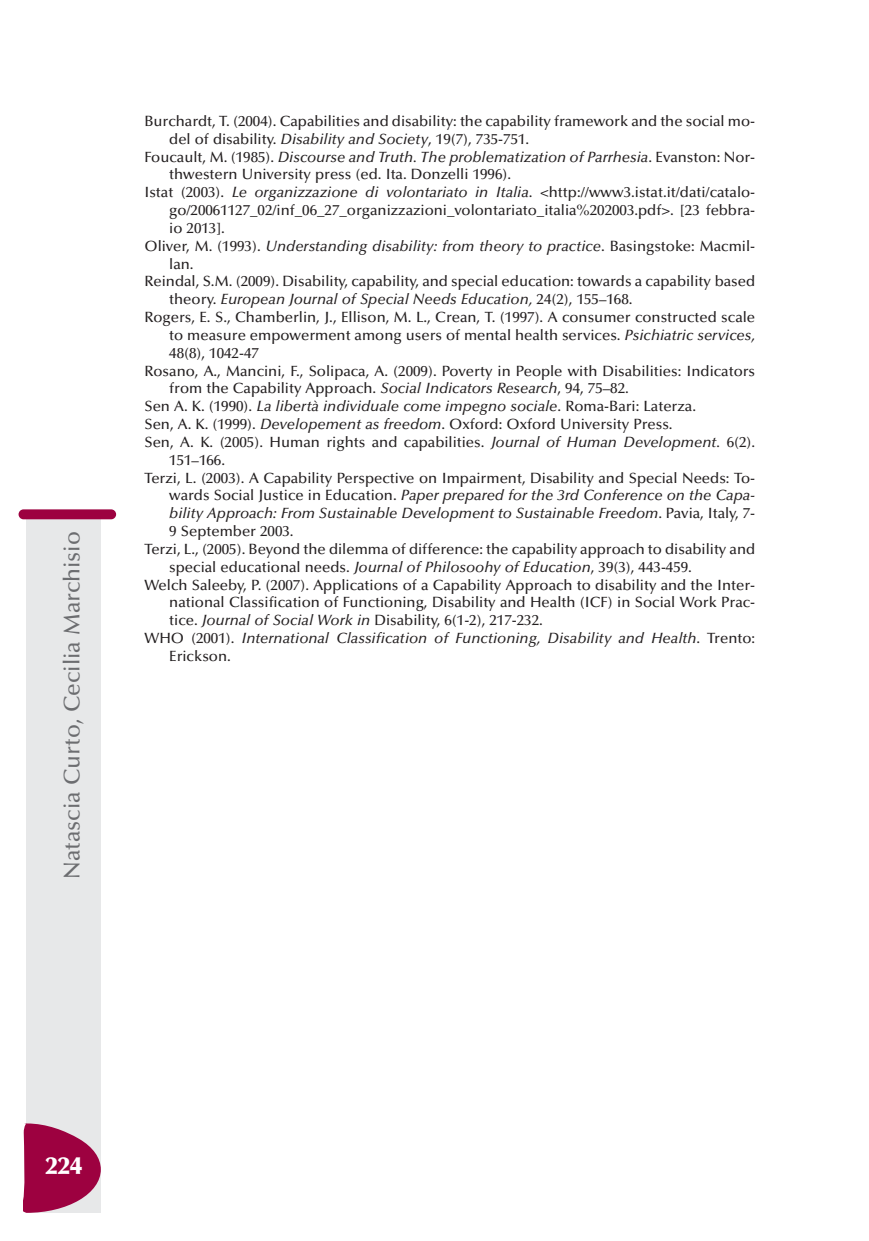
<style>
.page{position:relative;width:869px;height:1241px;background:#fff}
.page>*{position:absolute;margin:0;border:0;box-sizing:border-box;transform-origin:0 0}
.t1{font:900 24.5px "Optima";color:#fff}
.t2{font:500 22.75px "Optima";color:#6c6d70}
.t3{font:500 14.88px "Optima";color:#231f20}
.t4{font:italic 500 14.88px "Optima";color:#231f20}
.s1{font-style:italic}
.s2{font-style:normal}
</style>
<div class="page">
<div style="left:27px;top:517px;width:74px;height:695px;background:#e7e8e9"></div>
<div style="left:19px;top:509px;width:97px;height:10px;background:#9d0140;border-radius:5px"></div>
<svg style="left:23px;top:1122px;width:78px;height:90px"></svg>
<h2 class="t2" style="left:63px;top:878px;width:349px;rotate:-90deg">Natascia Curto, Cecilia Marchisio</h2>
<p class="t3" style="left:144px;top:115px;width:612px">Burchardt, T. (2004). Capabilities and disability: the capability framework and the social mo-</p>
<p class="t3" style="left:169px;top:133px;width:361px">del of disability. <span class="s1">Disability and Society</span>, 19(7), 735-751.</p>
<p class="t4" style="left:144px;top:151px;width:612px"><span class="s2">Foucault, M. (1985).</span> Discourse and Truth. The problematization of Parrhesia<span class="s2">. Evanston: Nor-</span></p>
<p class="t3" style="left:169px;top:168px;width:343px">thwestern University press (ed. Ita. Donzelli 1996).</p>
<p class="t3" style="left:144px;top:186px;width:612px">Istat (2003). <span class="s1">Le organizzazione di volontariato in Italia</span>. &lt;http://www3.istat.it/dati/catalo-</p>
<p class="t3" style="left:169px;top:204px;width:587px">go/20061127_02/inf_06_27_organizzazioni_volontariato_italia%202003.pdf&gt;. [23 febbra-</p>
<p class="t3" style="left:169px;top:222px;width:57px">io 2013].</p>
<p class="t4" style="left:144px;top:240px;width:612px"><span class="s2">Oliver, M. (1993).</span> Understanding disability: from theory to practice<span class="s2">. Basingstoke: Macmil-</span></p>
<p class="t3" style="left:169px;top:258px;width:26px">lan.</p>
<p class="t3" style="left:144px;top:275px;width:612px">Reindal, S.M. (2009). Disability, capability, and special education: towards a capability based</p>
<p class="t4" style="left:169px;top:293px;width:464px"><span class="s2">theory.</span> European Journal of Special Needs Education, <span class="s2">24(2), 155–168.</span></p>
<p class="t3" style="left:144px;top:311px;width:612px">Rogers, E. S., Chamberlin, J., Ellison, M. L., Crean, T. (1997). A consumer constructed scale</p>
<p class="t3" style="left:169px;top:329px;width:587px">to measure empowerment among users of mental health services. <span class="s1">Psichiatric services,</span></p>
<p class="t3" style="left:169px;top:347px;width:91px">48(8), 1042-47</p>
<p class="t3" style="left:144px;top:365px;width:612px">Rosano, A., Mancini, F., Solipaca, A. (2009). Poverty in People with Disabilities: Indicators</p>
<p class="t3" style="left:169px;top:382px;width:461px">from the Capability Approach. <span class="s1">Social Indicators Research</span>, 94, 75–82.</p>
<p class="t4" style="left:144px;top:400px;width:553px"><span class="s2">Sen A. K. (1990).</span> La libertà individuale come impegno sociale<span class="s2">. Roma-Bari: Laterza.</span></p>
<p class="t3" style="left:144px;top:418px;width:529px">Sen, A. K. (1999). <span class="s1">Developement as freedom</span>. Oxford: Oxford University Press.</p>
<p class="t3" style="left:144px;top:436px;width:612px">Sen, A. K. (2005). Human rights and capabilities. <span class="s1">Journal of Human Development.</span> 6(2).</p>
<p class="t3" style="left:169px;top:454px;width:57px">151–166.</p>
<p class="t3" style="left:144px;top:471px;width:612px">Terzi, L. (2003). A Capability Perspective on Impairment, Disability and Special Needs: To-</p>
<p class="t4" style="left:169px;top:489px;width:587px"><span class="s2">wards Social Justice in Education.</span> Paper prepared for the 3rd Conference on the Capa-</p>
<p class="t4" style="left:169px;top:507px;width:587px">bility Approach: From Sustainable Development to Sustainable Freedom<span class="s2">. Pavia, Italy, 7-</span></p>
<p class="t3" style="left:169px;top:525px;width:126px">9 September 2003.</p>
<p class="t3" style="left:144px;top:543px;width:612px">Terzi, L., (2005). Beyond the dilemma of difference: the capability approach to disability and</p>
<p class="t3" style="left:169px;top:561px;width:524px">special educational needs. <span class="s1">Journal of Philosoohy of Education</span>, 39(3), 443-459.</p>
<p class="t3" style="left:144px;top:578px;width:612px">Welch Saleeby, P. (2007). Applications of a Capability Approach to disability and the Inter-</p>
<p class="t3" style="left:169px;top:596px;width:587px">national Classification of Functioning, Disability and Health (ICF) in Social Work Prac-</p>
<p class="t3" style="left:169px;top:614px;width:375px">tice. <span class="s1">Journal of Social Work in</span> Disability, 6(1-2), 217-232.</p>
<p class="t4" style="left:144px;top:632px;width:612px"><span class="s2">WHO (2001).</span> International Classification of Functioning, Disability and Health<span class="s2">. Trento:</span></p>
<p class="t3" style="left:169px;top:650px;width:63px">Erickson.</p>
<h1 class="t1" style="left:45px;top:1155px;width:38px">224</h1>
</div>
